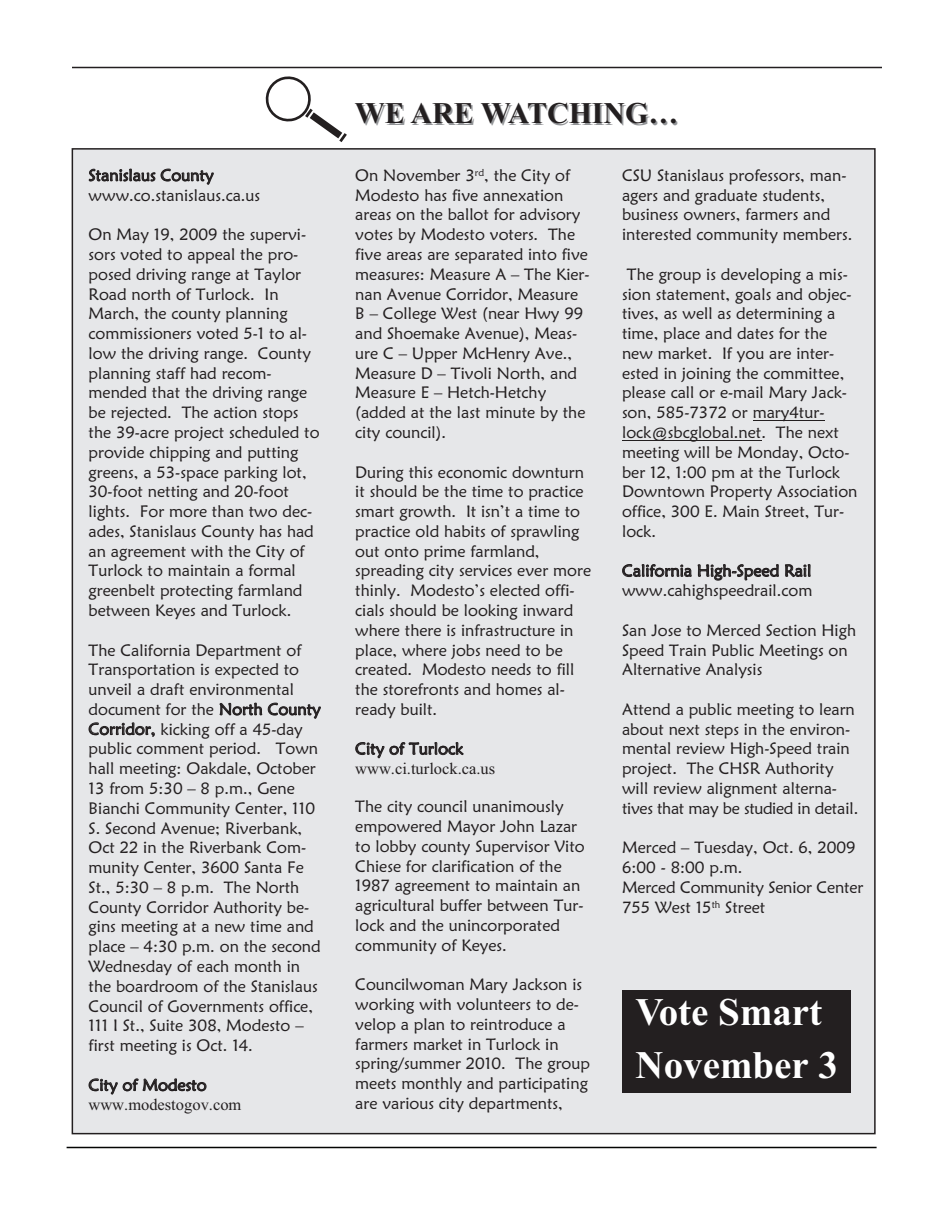
<style>
.page{position:relative;width:945px;height:1215px;background:#fff}
.page>*{position:absolute;margin:0;border:0;box-sizing:border-box;transform-origin:0 0}
.t1{font:700 39px/52.5px "Times New Roman";color:#fff}
.t2{font:700 30px "Times New Roman";color:#231f20}
.t3{font:16.5px/19.8px "Maiandra GD";color:#231f20}
.t4{font:16.5px "Times New Roman";color:#231f20}
.s1{color:#939598}
</style>
<div class="page">
<svg style="left:265px;top:76px;width:82px;height:66px"></svg>
<div style="left:72px;top:149px;width:803px;height:985px;background:#e6e7e9"></div>
<div style="left:623px;top:990px;width:228px;height:102px;background:#231f20"></div>
<hr style="left:67px;top:1147px;width:810px;height:1px;background:#040503">
<hr style="left:72px;top:67px;width:810px;height:1px;background:#231f20">
<hr style="left:753px;top:420px;width:71px;height:1px;background:#231f20">
<hr style="left:622px;top:440px;width:139px;height:1px;background:#231f20">
<p class="t3" style="left:89px;top:165px;width:173px">Stanislaus County www.co.stanislaus.ca.us</p>
<p class="t3" style="left:89px;top:224px;width:232px">On May 19, 2009 the supervi&shy;sors voted to appeal the pro&shy;posed driving range at Taylor<br>Road north of Turlock. In<br>March, the county planning commissioners voted 5-1 to al&shy;low the driving range. County planning staff had recom&shy;mended that the driving range be rejected. The action stops the 39-acre project scheduled to provide chipping and putting greens, a 53-space parking lot,<br>30-foot netting and 20-foot lights. For more than two dec&shy;ades, Stanislaus County has had an agreement with the City of<br>Turlock to maintain a formal greenbelt protecting farmland between Keyes and Turlock.</p>
<p class="t3" style="left:89px;top:640px;width:234px">The California Department of<br>Transportation is expected to unveil a draft environmental document for the North County<br>Corridor, kicking off a 45-day public comment period. Town hall meeting: Oakdale, October<br>13 from 5:30 – 8 p.m., Gene<br>Bianchi Community Center, 110<br>S. Second Avenue; Riverbank,<br>Oct 22 in the Riverbank Com&shy;munity Center, 3600 Santa Fe<br>St., 5:30 – 8 p.m. The North<br>County Corridor Authority be&shy;gins meeting at a new time and place – 4:30 p.m. on the second<br>Wednesday of each month in the boardroom of the Stanislaus<br>Council of Governments office,<br>111 I St., Suite 308, Modesto – first meeting is Oct. 14.</p>
<p class="t3" style="left:89px;top:1075px;width:120px">City of Modesto</p>
<p class="t4" style="left:89px;top:1093px;width:154px">www.modestogov.com</p>
<h2 class="t2" style="left:355px;top:93px;width:327px">WE ARE WA<span class="s1">TCHING…</span></h2>
<p class="t3" style="left:355px;top:165px;width:236px">On November 3<sup>rd</sup>, the City of<br>Modesto has five annexation areas on the ballot for advisory votes by Modesto voters. The five areas are separated into five measures: Measure A – The Kier&shy;nan Avenue Corridor, Measure<br>B – College West (near Hwy 99 and Shoemake Avenue), Meas&shy;ure C – Upper McHenry Ave.,<br>Measure D – Tivoli North, and<br>Measure E – Hetch-Hetchy (added at the last minute by the city council).</p>
<p class="t3" style="left:355px;top:462px;width:237px">During this economic downturn it should be the time to practice smart growth. It isn’t a time to practice old habits of sprawling out onto prime farmland, spreading city services ever more thinly. Modesto’s elected offi&shy;cials should be looking inward where there is infrastructure in place, where jobs need to be created. Modesto needs to fill the storefronts and homes al&shy;ready built.</p>
<p class="t3" style="left:355px;top:739px;width:110px">City of Turlock</p>
<p class="t4" style="left:355px;top:757px;width:141px">www.ci.turlock.ca.us</p>
<p class="t3" style="left:355px;top:796px;width:231px">The city council unanimously empowered Mayor John Lazar to lobby county Supervisor Vito<br>Chiese for clarification of the<br>1987 agreement to maintain an agricultural buffer between Tur&shy;lock and the unincorporated community of Keyes.</p>
<p class="t3" style="left:355px;top:974px;width:236px">Councilwoman Mary Jackson is working with volunteers to de&shy;velop a plan to reintroduce a farmers market in Turlock in spring/summer 2010. The group meets monthly and participating are various city departments,</p>
<p class="t3" style="left:622px;top:165px;width:232px">CSU Stanislaus professors, man&shy;agers and graduate students, business owners, farmers and interested community members.</p>
<p class="t3" style="left:622px;top:264px;width:237px">The group is developing a mis&shy;sion statement, goals and objec&shy;tives, as well as determining a time, place and dates for the new market. If you are inter&shy;ested in joining the committee, please call or e-mail Mary Jack&shy;son, 585-7372 or mary4tur&shy;lock@sbcglobal.net. The next meeting will be Monday, Octo&shy;ber 12, 1:00 pm at the Turlock<br>Downtown Property Association office, 300 E. Main Street, Tur&shy;lock.</p>
<p class="t3" style="left:622px;top:561px;width:192px">California High-Speed Rail www.cahighspeedrail.com</p>
<p class="t3" style="left:622px;top:620px;width:236px">San Jose to Merced Section High<br>Speed Train Public Meetings on<br>Alternative Analysis</p>
<p class="t3" style="left:622px;top:699px;width:238px">Attend a public meeting to learn about next steps in the environ&shy;mental review High-Speed train project. The CHSR Authority will review alignment alterna&shy;tives that may be studied in detail.</p>
<p class="t3" style="left:622px;top:837px;width:243px">Merced – Tuesday, Oct. 6, 2009<br>6:00 - 8:00 p.m.<br>Merced Community Senior Center</p>
<p class="t3" style="left:622px;top:897px;width:145px">755 West 15<sup>th</sup> Street</p>
<h1 class="t1" style="left:636px;top:985px;width:204px">Vote Smart<br>November 3</h1>
</div>
